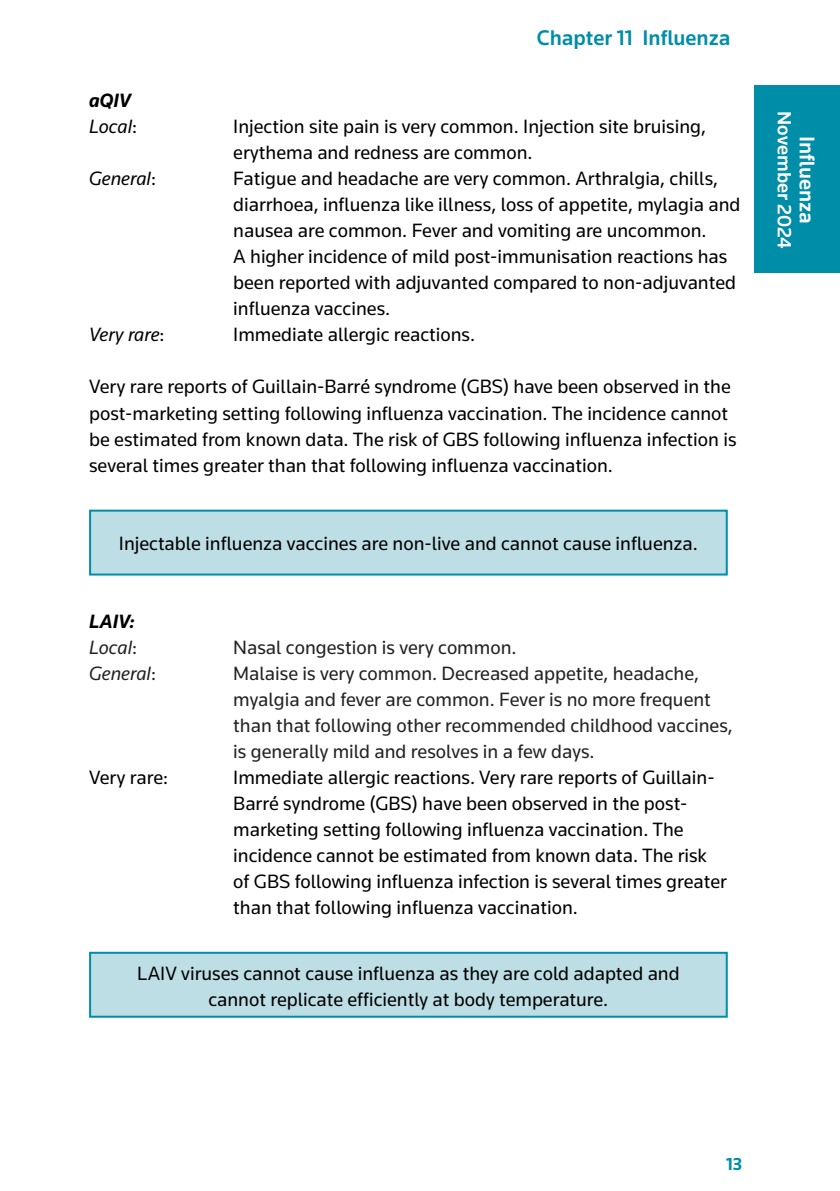
<style>
.page{position:relative;width:840px;height:1191px;background:#fff}
.page>*{position:absolute;margin:0;border:0;box-sizing:border-box;transform-origin:0 0}
.t1{font:500 22px "Knowledge";color:#008da8}
.t2{font:500 22px "Knowledge";color:#fff}
.t3{font:20px/26px "Knowledge";color:#000}
.t4{font:20px/26px "Knowledge";color:#222}
.t5{font:italic 20px "Knowledge";color:#000}
.t6{font:italic 700 20px/26px "Knowledge";color:#000}
.t7{font:500 20px "Knowledge";color:#fff}
.t8{font:italic 20px "Knowledge";color:#222}
.t9{font:700 18px "Knowledge";color:#008da8}
.s1{font-style:normal}
.s2{font-weight:400;color:#222}
.s3{font-weight:400;font-style:normal;color:#222}
</style>
<div class="page">
<div style="left:754px;top:85px;width:85px;height:187px;background:#008da8"></div>
<div style="left:90px;top:510px;width:636px;height:64px;background:#bedee6"></div>
<div style="left:89px;top:509px;width:638px;height:66px;border:2px solid #008da8"></div>
<div style="left:90px;top:952px;width:636px;height:64px;background:#bedee6"></div>
<div style="left:89px;top:951px;width:638px;height:66px;border:2px solid #008da8"></div>
<p class="t6" style="left:89px;top:87px;width:43px">aQIV</p>
<p class="t1" style="left:536px;top:24px;width:195px">Chapter 11 Influenza</p>
<p class="t5" style="left:89px;top:114px;width:50px">Local<span class="s1">:</span></p>
<p class="t3" style="left:233px;top:113px;width:474px">Injection site pain is very common. Injection site bruising, erythema and redness are common.</p>
<p class="t5" style="left:89px;top:166px;width:68px">General<span class="s1">:</span></p>
<p class="t3" style="left:233px;top:165px;width:508px">Fatigue and headache are very common. Arthralgia, chills, diarrhoea, influenza like illness, loss of appetite, mylagia and nausea are common. Fever and vomiting are uncommon.<br>A higher incidence of mild post-immunisation reactions has been reported with adjuvanted compared to non-adjuvanted influenza vaccines.</p>
<p class="t5" style="left:89px;top:322px;width:77px">Very rare<span class="s1">:</span></p>
<p class="t3" style="left:233px;top:321px;width:243px">Immediate allergic reactions.</p>
<p class="t3" style="left:89px;top:373px;width:648px">Very rare reports of Guillain-Barré syndrome (GBS) have been observed in the post-marketing setting following influenza vaccination. The incidence cannot be estimated from known data. The risk of GBS following influenza infection is several times greater than that following influenza vaccination.</p>
<p class="t3" style="left:119px;top:530px;width:580px">Injectable influenza vaccines are non-live and cannot cause influenza.</p>
<p class="t6" style="left:89px;top:607px;width:50px">LAIV:<br><span class="s2">Local</span><span class="s3">:</span></p>
<p class="t4" style="left:233px;top:633px;width:285px">Nasal congestion is very common.</p>
<p class="t8" style="left:89px;top:660px;width:68px">General<span class="s1">:</span></p>
<p class="t4" style="left:233px;top:659px;width:501px">Malaise is very common. Decreased appetite, headache, myalgia and fever are common. Fever is no more frequent than that following other recommended childhood vaccines, is generally mild and resolves in a few days.</p>
<p class="t3" style="left:89px;top:763px;width:80px">Very rare:</p>
<p class="t3" style="left:233px;top:763px;width:495px">Immediate allergic reactions. Very rare reports of Guillain-Barré syndrome (GBS) have been observed in the post&shy;marketing setting following influenza vaccination. The incidence cannot be estimated from known data. The risk of GBS following influenza infection is several times greater than that following influenza vaccination.</p>
<p class="t3" style="left:137px;top:959px;width:543px;text-align:center">LAIV viruses cannot cause influenza as they are cold adapted and cannot replicate efficiently at body temperature.</p>
<p class="t7" style="left:796px;top:111px;width:139px;rotate:90deg">November 2024</p>
<p class="t2" style="left:820px;top:136px;width:89px;rotate:90deg">Influenza</p>
<p class="t9" style="left:725px;top:1153px;width:18px">13</p>
</div>
